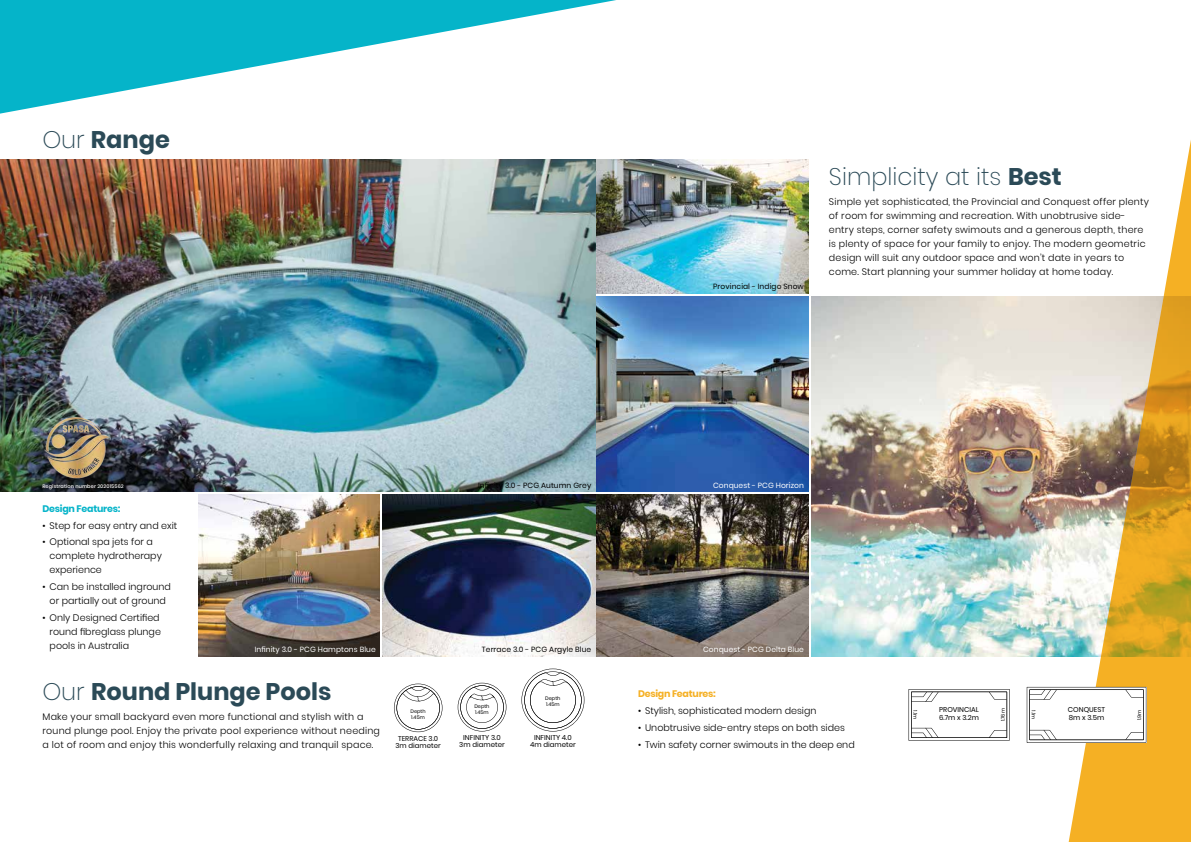
<style>
.page{position:relative;width:1191px;height:842px;background:#fff}
.page>*{position:absolute;margin:0;border:0;box-sizing:border-box;transform-origin:0 0}
.t1{font:700 24px "Poppins";color:#2b4a57}
.t2{font:200 24px "Poppins";color:#2b4a57}
.t3{font:300 9.5px/14px "Poppins";letter-spacing:.02em;color:#000}
.t4{font:300 9.5px/14px "Poppins";color:#000}
.t5{font:700 9.5px "Poppins";letter-spacing:-.025em;color:#f5b024}
.t6{font:700 9.5px "Poppins";letter-spacing:-.025em;color:#05b4c9}
.t7{font:7.5px "Poppins";letter-spacing:.01em;color:#000}
.t8{font:7.5px "Poppins";letter-spacing:.01em;color:#fff}
.t9{font:7px/7px "Poppins";color:#000;text-align:center}
.t10{font:5px/6px "Poppins";color:#000}
.t11{font:500 5px "Poppins";letter-spacing:.02em;color:#fff}
.s1{font-weight:200}
.s2{font-weight:700}
</style>
<div class="page">
<img style="left:811px;top:296px;width:255px;height:360px">
<svg style="left:1066px;top:140px;width:125px;height:702px"></svg>
<svg style="left:1026px;top:687px;width:120px;height:56px"></svg>
<svg style="left:908px;top:689px;width:101px;height:51px"></svg>
<img style="left:595px;top:296px;width:213px;height:196px">
<img style="left:595px;top:159px;width:213px;height:134px">
<img style="left:595px;top:495px;width:213px;height:161px">
<img style="left:0;top:159px;width:595px;height:333px">
<img style="left:383px;top:495px;width:212px;height:161px">
<img style="left:198px;top:495px;width:182px;height:161px">
<svg style="left:0;top:0;width:616px;height:114px"></svg>
<svg style="left:458px;top:683px;width:48px;height:48px"></svg>
<svg style="left:394px;top:684px;width:48px;height:48px"></svg>
<svg style="left:521px;top:669px;width:63px;height:62px"></svg>
<div style="left:44px;top:417px;width:70px;height:65px;background:#000;opacity:.18"></div>
<img style="left:43px;top:416px;width:69px;height:63px">
<h1 class="t1" style="left:43px;top:125px;width:129px"><span class="s1">Our</span> Range</h1>
<p class="t7" style="left:713px;top:282px;width:92px">Provincial - Indigo Snow</p>
<h1 class="t2" style="left:829px;top:163px;width:234px">Simplicity at its <span class="s2">Best</span></h1>
<p class="t3" style="left:829px;top:194px;width:321px">Simple yet sophisticated, the Provincial and Conquest offer plenty of room for swimming and recreation. With unobtrusive side&shy;entry steps, corner safety swimouts and a generous depth, there is plenty of space for your family to enjoy. The modern geometric design will suit any outdoor space and won’t date in years to come. Start planning your summer holiday at home today.</p>
<p class="t11" style="left:43px;top:483px;width:83px">Registration number 202015562</p>
<p class="t6" style="left:43px;top:503px;width:79px">Design Features:</p>
<p class="t4" style="left:43px;top:518px;width:136px">• Step for easy entry and exit</p>
<p class="t4" style="left:50px;top:535px;width:114px;text-indent:-7px">• Optional spa jets for a complete hydrotherapy experience</p>
<p class="t4" style="left:43px;top:580px;width:130px;text-align:center">• Can be installed inground or partially out of ground</p>
<p class="t4" style="left:50px;top:611px;width:113px;text-indent:-7px">• Only Designed Certified round fibreglass plunge pools in Australia</p>
<p class="t7" style="left:478px;top:480px;width:115px">Infinity 3.0 - PCG Autumn Grey</p>
<p class="t8" style="left:255px;top:645px;width:122px">Infinity 3.0 - PCG Hamptons Blue</p>
<p class="t7" style="left:482px;top:645px;width:111px">Terrace 3.0 - PCG Argyle Blue</p>
<h1 class="t1" style="left:43px;top:678px;width:290px"><span class="s1">Our</span> Round Plunge Pools</h1>
<p class="t3" style="left:43px;top:709px;width:339px">Make your small backyard even more functional and stylish with a round plunge pool. Enjoy the private pool experience without needing a lot of room and enjoy this wonderfully relaxing and tranquil space.</p>
<p class="t10" style="left:410px;top:708px;width:17px">Depth<br>1.45m</p>
<p class="t9" style="left:395px;top:735px;width:47px">TERRACE 3.0<br>3m diameter</p>
<p class="t10" style="left:474px;top:704px;width:17px">Depth<br>1.45m</p>
<p class="t9" style="left:459px;top:735px;width:47px">INFINITY 3.0<br>3m diameter</p>
<p class="t10" style="left:545px;top:696px;width:17px">Depth<br>1.45m</p>
<p class="t9" style="left:530px;top:735px;width:47px">INFINITY 4.0<br>4m diameter</p>
<p class="t8" style="left:713px;top:480px;width:92px">Conquest - PCG Horizon</p>
<p class="t8" style="left:703px;top:645px;width:102px">Conquest - PCG Delta Blue</p>
<p class="t5" style="left:638px;top:688px;width:79px">Design Features:</p>
<p class="t4" style="left:638px;top:704px;width:180px">• Stylish, sophisticated modern design</p>
<p class="t4" style="left:638px;top:721px;width:208px">• Unobtrusive side-entry steps on both sides</p>
<p class="t4" style="left:638px;top:737px;width:218px">• Twin safety corner swimouts in the deep end</p>
<p class="t10" style="left:917px;top:710px;width:10px;rotate:90deg">1.1m</p>
<p class="t9" style="left:939px;top:706px;width:41px">PROVINCIAL</p>
<p class="t9" style="left:939px;top:715px;width:41px">6.7m x 3.2m</p>
<p class="t10" style="left:1000px;top:721px;width:15px;rotate:-90deg">1.76m</p>
<p class="t10" style="left:1036px;top:710px;width:10px;rotate:90deg">1.1m</p>
<p class="t9" style="left:1068px;top:706px;width:39px;line-height:8.4px;text-align:left">CONQUEST<br>8m x 3.5m</p>
<p class="t10" style="left:1137px;top:720px;width:12px;rotate:-90deg">1.9m</p>
</div>
